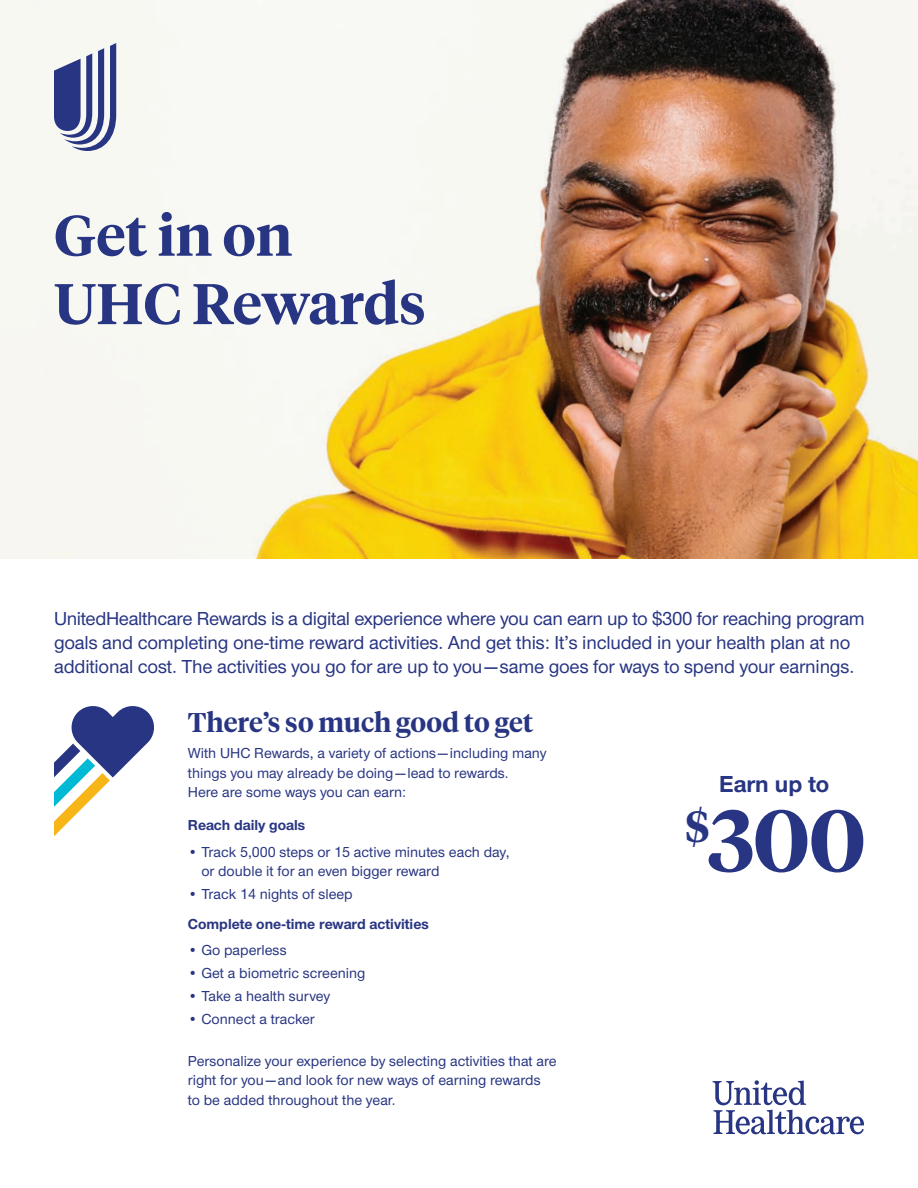
<style>
.page{position:relative;width:918px;height:1188px;background:#fff}
.page>*{position:absolute;margin:0;border:0;box-sizing:border-box;transform-origin:0 0}
.t1{font:600 87px "UHC Serif Headline";color:#283582}
.t2{font:600 57px/68.4px "UHC Serif Headline";color:#283582}
.t3{font:600 27px "UHC Serif Headline";color:#283582}
.t4{font:700 24px "UHC Sans";color:#283582}
.t5{font:500 19.5px/24px "UHC Sans";letter-spacing:-.015em;color:#283582}
.t6{font:500 15px/19.5px "UHC Sans";color:#283582}
.t7{font:700 15px "UHC Sans";color:#283582}
</style>
<div class="page">
<img style="left:0;top:0;width:918px;height:558px">
<svg style="left:713px;top:1080px;width:151px;height:54px"></svg>
<svg style="left:54px;top:43px;width:62px;height:108px"></svg>
<svg style="left:54px;top:706px;width:100px;height:130px"></svg>
<h2 class="t2" style="left:54px;top:199px;width:373px">Get in on<br>UHC Rewards</h2>
<p class="t5" style="left:54px;top:606px;width:812px">UnitedHealthcare Rewards is a digital experience where you can earn up to $300 for reaching program goals and completing one-time reward activities. And get this: It’s included in your health plan at no additional cost. The activities you go for are up to you—same goes for ways to spend your earnings.</p>
<h3 class="t3" style="left:188px;top:704px;width:347px">There’s so much good to get</h3>
<p class="t6" style="left:188px;top:743px;width:360px">With UHC Rewards, a variety of actions—including many things you may already be doing—lead to rewards.<br>Here are some ways you can earn:</p>
<p class="t7" style="left:188px;top:815px;width:119px">Reach daily goals</p>
<p class="t6" style="left:201px;top:841px;width:310px;text-indent:-14px">• Track 5,000 steps or 15 active minutes each day, or double it for an even bigger reward</p>
<p class="t6" style="left:188px;top:884px;width:166px">• Track 14 nights of sleep</p>
<p class="t7" style="left:188px;top:914px;width:243px">Complete one-time reward activities</p>
<p class="t6" style="left:188px;top:940px;width:100px">• Go paperless</p>
<p class="t6" style="left:188px;top:962px;width:179px">• Get a biometric screening</p>
<p class="t6" style="left:188px;top:985px;width:144px">• Take a health survey</p>
<p class="t6" style="left:188px;top:1008px;width:128px">• Connect a tracker</p>
<p class="t6" style="left:188px;top:1051px;width:370px">Personalize your experience by selecting activities that are right for you—and look for new ways of earning rewards<br>to be added throughout the year.</p>
<h3 class="t4" style="left:719px;top:768px;width:112px">Earn up to</h3>
<h1 class="t1" style="left:686px;top:781px;width:182px"><sup>$</sup>300</h1>
</div>
